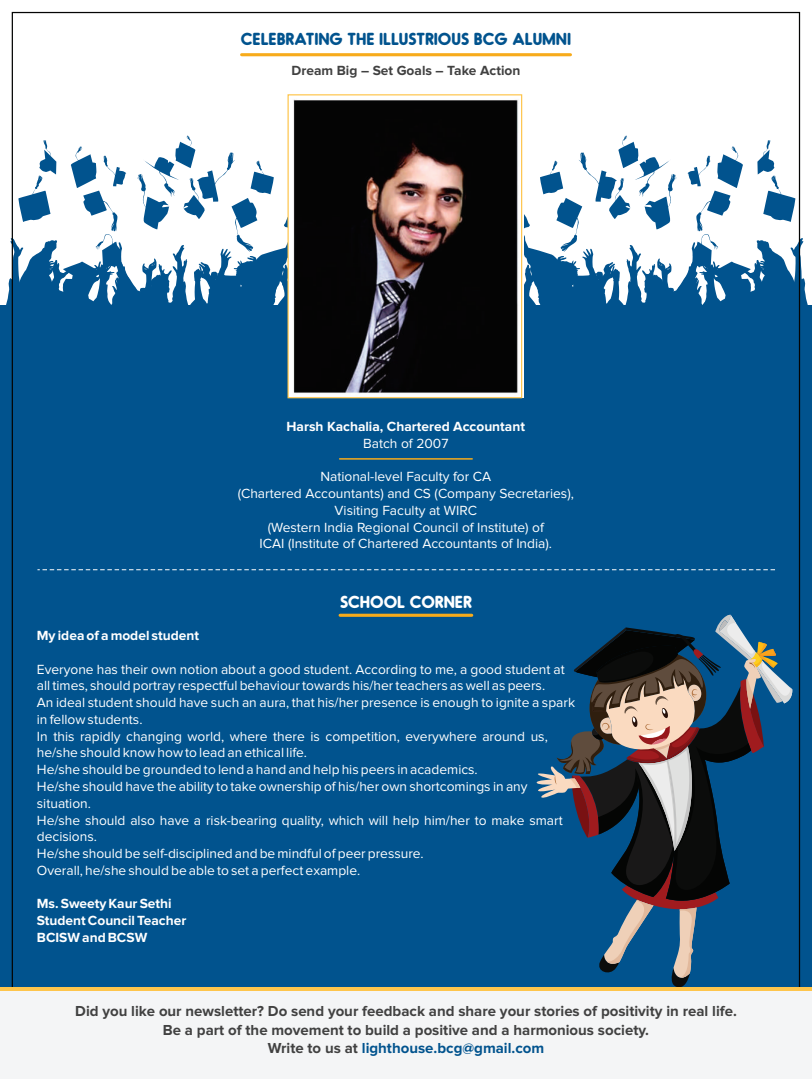
<style>
.page{position:relative;width:812px;height:1079px;background:#fff}
.page>*{position:absolute;margin:0;border:0;box-sizing:border-box;transform-origin:0 0}
.t1{font:700 16.5px "Oduda";color:#01538e}
.t2{font:700 16.5px "Oduda";color:#fff}
.t3{font:700 15px/18.2px "Proxima Nova";color:#414141;text-align:center}
.t4{font:13.75px/16.8px "Proxima Nova";color:#fff}
.t5{font:700 13.75px/16.8px "Proxima Nova";color:#fff}
.t6{font:700 13.75px "Proxima Nova";color:#414141}
.s1{color:#01538e}
</style>
<div class="page">
<svg style="left:524px;top:136px;width:284px;height:169px"></svg>
<svg style="left:6px;top:136px;width:281px;height:169px"></svg>
<div style="left:0;top:305px;width:811px;height:774px;background:#01538e"></div>
<svg style="left:340px;top:613px;width:131px;height:4px"></svg>
<svg style="left:536px;top:614px;width:257px;height:373px"></svg>
<hr style="left:241px;top:53px;width:329px;height:3px;background:#f7ab1b">
<hr style="left:339px;top:458px;width:133px;height:1px;background:#f7ab1b">
<img style="left:289px;top:94px;width:234px;height:303px">
<div style="left:287px;top:94px;width:235px;height:304px;border:1px solid #fec54c"></div>
<svg style="left:37px;top:569px;width:737px;height:1px"></svg>
<div style="left:0;top:987px;width:811px;height:92px;background:#f4f5f6"></div>
<hr style="left:0;top:987px;width:811px;height:3px;background:#fec54c">
<p class="t1" style="left:241px;top:32px;width:331px">CELEBRATING THE ILLUSTRIOUS BCG ALUMNI</p>
<p class="t6" style="left:291px;top:64px;width:230px">Dream Big – Set Goals – Take Action</p>
<p class="t5" style="left:286px;top:419px;width:240px">Harsh Kachalia, Chartered Accountant</p>
<p class="t4" style="left:363px;top:435px;width:87px">Batch of 2007</p>
<p class="t4" style="left:237px;top:469px;width:337px;text-align:center">National-level Faculty for CA<br>(Chartered Accountants) and CS (Company Secretaries), Visiting Faculty at WIRC<br>(Western India Regional Council of Institute) of<br>ICAI (Institute of Chartered Accountants of India).</p>
<p class="t2" style="left:340px;top:595px;width:133px">SCHOOL CORNER</p>
<p class="t5" style="left:37px;top:628px;width:164px">My idea of a model student</p>
<p class="t4" style="left:37px;top:661px;width:539px">Everyone has their own notion about a good student. According to me, a good student at all times, should portray respectful behaviour towards his/her teachers as well as peers.<br>An ideal student should have such an aura, that his/her presence is enough to ignite a spark in fellow students.<br>In this rapidly changing world, where there is competition, everywhere around us, he/she should know how to lead an ethical life.<br>He/she should be grounded to lend a hand and help his peers in academics.<br>He/she should have the ability to take ownership of his/her own shortcomings in any situation.<br>He/she should also have a risk-bearing quality, which will help him/her to make smart decisions.<br>He/she should be self-disciplined and be mindful of peer pressure.<br>Overall, he/she should be able to set a perfect example.</p>
<p class="t5" style="left:37px;top:896px;width:151px">Ms. Sweety Kaur Sethi<br>Student Council Teacher<br>BCISW and BCSW</p>
<p class="t3" style="left:75px;top:1002px;width:662px">Did you like our newsletter? Do send your feedback and share your stories of positivity in real life.<br>Be a part of the movement to build a positive and a harmonious society.<br>Write to us at <span class="s1">lighthouse.bcg@gmail.com</span></p>
</div>
